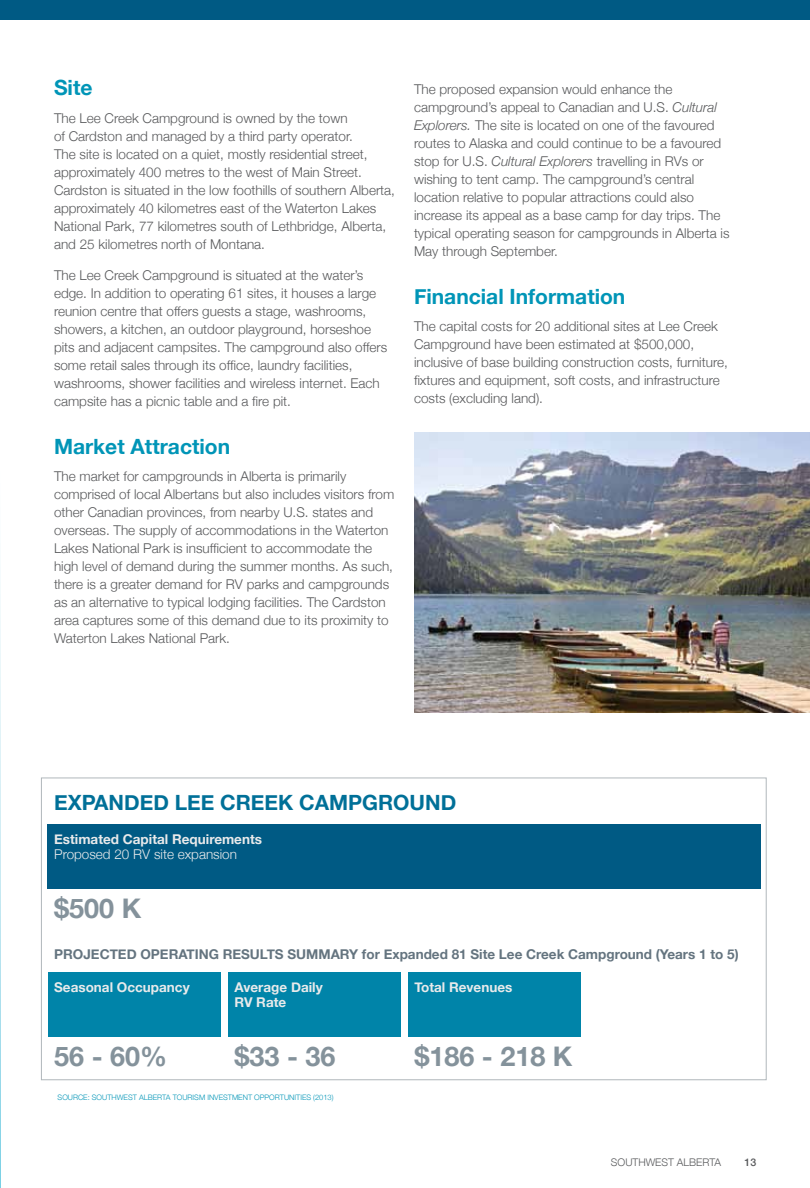
<style>
.page{position:relative;width:810px;height:1188px;background:#fff}
.page>*{position:absolute;margin:0;border:0;box-sizing:border-box;transform-origin:0 0}
.t1{font:700 27px "Helvetica Neue";color:#84929b}
.t2{font:700 21px "Helvetica Neue";color:#0095b7}
.t3{font:700 21px "Helvetica Neue";color:#007098}
.t4{font:300 13.5px/18px "Helvetica Neue";color:#58595b}
.t5{font:700 13.5px "Helvetica Neue";color:#64747f}
.t6{font:700 13.5px/15px "Helvetica Neue";color:#e9eaeb}
.t7{font:300 13.5px "Helvetica Neue";color:#e9eaeb}
.t8{font:300 10.5px "Helvetica Neue";color:#58595b}
.t9{font:500 10.5px "Helvetica Neue";color:#58595b}
.t10{font:300 7.5px "Helvetica Neue";color:#0095b7}
.s1{font-style:italic}
</style>
<div class="page">
<div style="left:0;top:0;width:810px;height:19px;background:#005a84"></div>
<svg style="left:0;top:582px;width:1px;height:606px"></svg>
<div style="left:48px;top:973px;width:172px;height:64px;background:#0084a9"></div>
<div style="left:228px;top:973px;width:172px;height:64px;background:#0084a9"></div>
<div style="left:408px;top:973px;width:172px;height:64px;background:#0084a9"></div>
<div style="left:47px;top:824px;width:713px;height:65px;background:#005a84"></div>
<img style="left:414px;top:433px;width:396px;height:279px">
<h2 class="t2" style="left:54px;top:75px;width:40px">Site</h2>
<p class="t4" style="left:54px;top:109px;width:343px">The Lee Creek Campground is owned by the town<br>of Cardston and managed by a third party operator.<br>The site is located on a quiet, mostly residential street, approximately 400 metres to the west of Main Street.<br>Cardston is situated in the low foothills of southern Alberta, approximately 40 kilometres east of the Waterton Lakes National Park, 77 kilometres south of Lethbridge, Alberta, and 25 kilometres north of Montana.</p>
<p class="t4" style="left:54px;top:266px;width:335px">The Lee Creek Campground is situated at the water’s edge. In addition to operating 61 sites, it houses a large reunion centre that offers guests a stage, washrooms, showers, a kitchen, an outdoor playground, horseshoe pits and adjacent campsites. The campground also offers some retail sales through its office, laundry facilities, washrooms, shower facilities and wireless internet. Each campsite has a picnic table and a fire pit.</p>
<h2 class="t2" style="left:54px;top:434px;width:178px">Market Attraction</h2>
<p class="t4" style="left:54px;top:467px;width:342px">The market for campgrounds in Alberta is primarily comprised of local Albertans but also includes visitors from other Canadian provinces, from nearby U.S. states and overseas. The supply of accommodations in the Waterton Lakes National Park is insufficient to accommodate the high level of demand during the summer months. As such, there is a greater demand for RV parks and campgrounds as an alternative to typical lodging facilities. The Cardston area captures some of this demand due to its proximity to Waterton Lakes National Park.</p>
<p class="t4" style="left:414px;top:80px;width:317px">The proposed expansion would enhance the campground’s appeal to Canadian and U.S. <span class="s1">Cultural Explorers.</span> The site is located on one of the favoured routes to Alaska and could continue to be a favoured stop for U.S. <span class="s1">Cultural Explorers</span> travelling in RVs or wishing to tent camp. The campground’s central location relative to popular attractions could also increase its appeal as a base camp for day trips. The typical operating season for campgrounds in Alberta is May through September.</p>
<h2 class="t2" style="left:414px;top:284px;width:213px">Financial Information</h2>
<p class="t4" style="left:414px;top:317px;width:315px">The capital costs for 20 additional sites at Lee Creek Campground have been estimated at $500,000, inclusive of base building construction costs, furniture, fixtures and equipment, soft costs, and infrastructure costs (excluding land).</p>
<h2 class="t3" style="left:54px;top:790px;width:404px">Expanded Lee Creek Campground</h2>
<p class="t6" style="left:54px;top:832px;width:209px">Estimated Capital Requirements</p>
<p class="t7" style="left:54px;top:846px;width:184px">Proposed 20 RV site expansion</p>
<h1 class="t1" style="left:54px;top:892px;width:87px">$500 K</h1>
<p class="t5" style="left:54px;top:946px;width:686px">Projected Operating Results Summary for Expanded 81 Site Lee Creek Campground (Years 1 to 5)</p>
<p class="t6" style="left:54px;top:979px;width:137px">Seasonal Occupancy</p>
<h1 class="t1" style="left:54px;top:1040px;width:115px">56 - 60%</h1>
<p class="t6" style="left:235px;top:979px;width:90px">Average Daily<br>RV Rate</p>
<h1 class="t1" style="left:235px;top:1040px;width:103px">$33 - 36</h1>
<p class="t6" style="left:414px;top:979px;width:100px">Total Revenues</p>
<h1 class="t1" style="left:414px;top:1040px;width:158px">$186 - 218 K</h1>
<p class="t10" style="left:58px;top:1093px;width:11px">Source</p>
<p class="t10" style="left:88px;top:1093px;width:15px">: Southwest</p>
<p class="t10" style="left:139px;top:1093px;width:11px">Alberta</p>
<p class="t10" style="left:173px;top:1093px;width:10px">Tourism</p>
<p class="t10" style="left:207px;top:1093px;width:8px">Investment</p>
<p class="t10" style="left:254px;top:1093px;width:11px">Opportunities</p>
<p class="t10" style="left:313px;top:1093px;width:22px">(2013)</p>
<p class="t8" style="left:611px;top:1156px;width:112px">SOUTHWEST ALBERTA</p>
<p class="t9" style="left:745px;top:1156px;width:13px">13</p>
</div>
